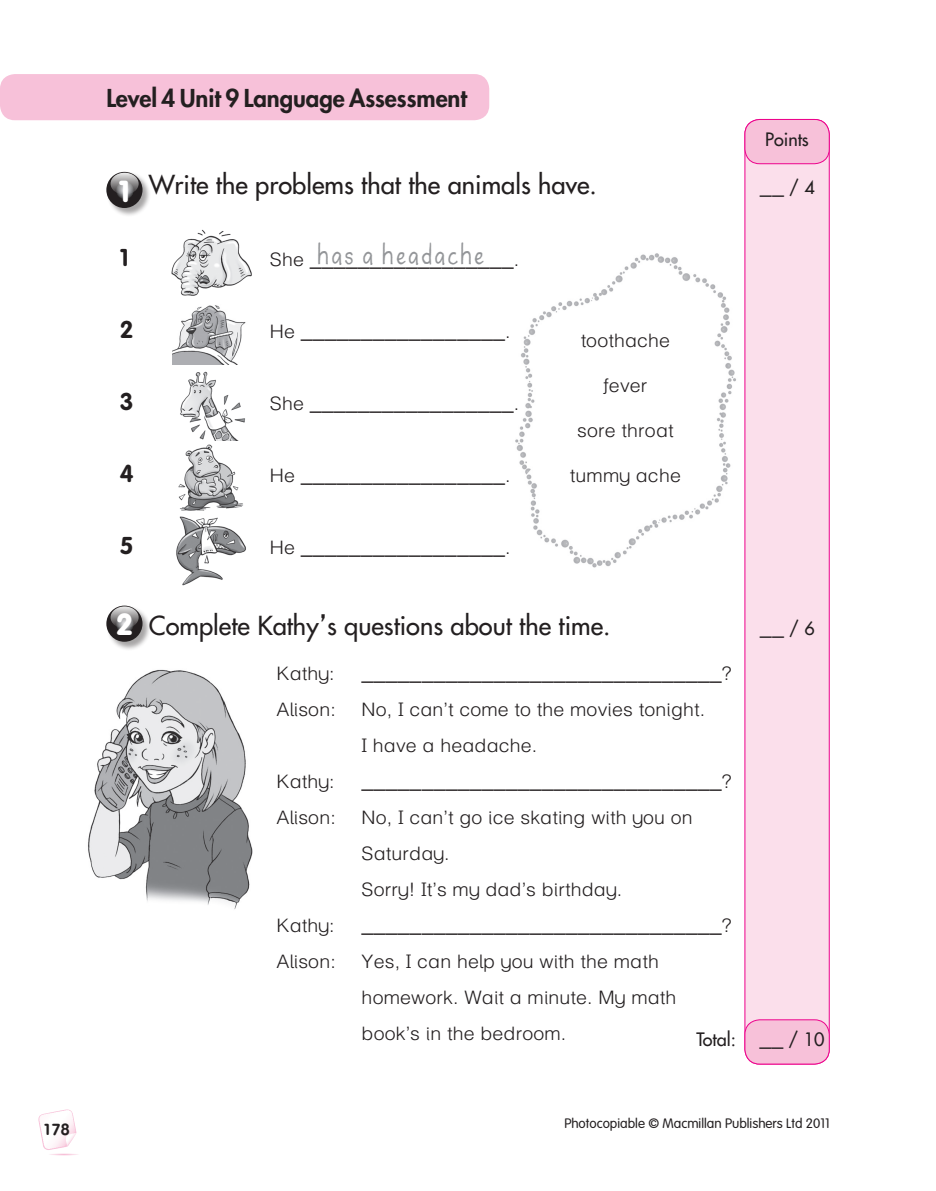
<style>
.page{position:relative;width:936px;height:1191px;background:#fff}
.page>*{position:absolute;margin:0;border:0;box-sizing:border-box;transform-origin:0 0}
.A___Activity_-_full{font:500 43.5px "DKD Infanttext";letter-spacing:.05em;color:#939598;scale:.8 1}
.R___Number{font:900 30px "VAG Rounded Std";color:#fff}
.R___Rubric___after{font:500 25.5px "Futura Std";color:#231f20}
.A___Activity_-_full-2{font:300 24px "Mac Helv Infant";color:#231f20}
.P___prelim_B_Head{font:800 24px "Futura Std";letter-spacing:-.005em;color:#231f20}
.R___Rubric___after-2{font:300 24px "Mac Helv Infant";color:#231f20}
.A___Activity_-_full-3{font:700 24px "VAG Rounded Std";color:#231f20}
.t1{font:24px "PSL Omyim Pro";color:#231f20}
.A___Activity_-_full-4{font:300 18.6px/36px "Mac Helv Infant";letter-spacing:.01em;color:#231f20;scale:1.05 1}
.t2{font:500 18px "Futura Std";letter-spacing:-.005em;color:#231f20}
.t3{font:300 13.5px "VAG Rounded Std";color:#231f20}
.s1{font-family:"Futura Std";font-weight:500;font-size:18px}
.s2{font-size:18.6px}
.s3{font-family:"Syntax Infant";font-weight:400;font-size:30px}
.s4{font-family:"Mac Helv Infant";font-weight:300;font-size:24px}
</style>
<div class="page">
<div style="left:744px;top:119px;width:85px;height:945px;background:#fbdfeb;border-radius:15px"></div>
<div style="left:744px;top:119px;width:85px;height:945px;border:1px solid #ed028c;border-radius:15px"></div>
<div style="left:744px;top:119px;width:85px;height:45px;background:#f7c1d9;border-radius:15px"></div>
<div style="left:744px;top:119px;width:85px;height:45px;border:1px solid #ed028c;border-radius:15px"></div>
<div style="left:744px;top:1019px;width:85px;height:45px;background:#f7c1d9;border-radius:15px"></div>
<div style="left:744px;top:1019px;width:85px;height:45px;border:1px solid #ed028c;border-radius:15px"></div>
<div style="left:0;top:74px;width:489px;height:46px;background:#f7c1d9;border-radius:15px"></div>
<img style="left:38px;top:1109px;width:40px;height:46px">
<img style="left:515px;top:253px;width:221px;height:315px">
<img style="left:171px;top:229px;width:81px;height:67px">
<img style="left:172px;top:305px;width:74px;height:59px">
<img style="left:180px;top:372px;width:65px;height:69px">
<img style="left:178px;top:444px;width:65px;height:67px">
<img style="left:176px;top:516px;width:70px;height:69px">
<img style="left:88px;top:669px;width:165px;height:241px">
<div style="left:106px;top:172px;width:45px;height:45px;background:#231f20;opacity:.4"></div>
<svg style="left:106px;top:172px;width:36px;height:36px"></svg>
<svg style="left:110px;top:173px;width:29px;height:22px"></svg>
<div style="left:106px;top:605px;width:45px;height:46px;background:#231f20;opacity:.4"></div>
<svg style="left:106px;top:605px;width:36px;height:37px"></svg>
<svg style="left:110px;top:606px;width:29px;height:22px"></svg>
<p class="t1" style="left:43px;top:1116px;width:28px">178</p>
<p class="P___prelim_B_Head" style="left:106px;top:83px;width:362px">Level 4 Unit 9 Language Assessment</p>
<p class="t2" style="left:765px;top:128px;width:45px">Points</p>
<p class="R___Number" style="left:120px;top:173px;width:11px">1</p>
<p class="R___Rubric___after" style="left:149px;top:168px;width:449px">Write the problems that the animals have.</p>
<p class="R___Rubric___after-2" style="left:760px;top:170px;width:56px">__ <span class="s1">/ 4</span></p>
<p class="A___Activity_-_full" style="left:317px;top:236px;width:210px">has a headache</p>
<p class="A___Activity_-_full-3" style="left:120px;top:243px;width:10px">1</p>
<p class="A___Activity_-_full-2" style="left:270px;top:242px;width:251px"><span class="s2">She</span> _________________<span class="s2">.</span></p>
<p class="A___Activity_-_full-3" style="left:120px;top:315px;width:15px">2</p>
<p class="A___Activity_-_full-2" style="left:270px;top:314px;width:242px"><span class="s2">He</span> _________________<span class="s2">.</span></p>
<p class="A___Activity_-_full-3" style="left:120px;top:387px;width:15px">3</p>
<p class="A___Activity_-_full-2" style="left:270px;top:386px;width:251px"><span class="s2">She</span> _________________<span class="s2">.</span></p>
<p class="A___Activity_-_full-3" style="left:120px;top:459px;width:15px">4</p>
<p class="A___Activity_-_full-2" style="left:270px;top:458px;width:242px"><span class="s2">He</span> _________________<span class="s2">.</span></p>
<p class="A___Activity_-_full-3" style="left:120px;top:531px;width:15px">5</p>
<p class="A___Activity_-_full-2" style="left:270px;top:530px;width:242px"><span class="s2">He</span> _________________<span class="s2">.</span></p>
<p class="A___Activity_-_full-4" style="left:580px;top:321px;width:87px">toothache</p>
<p class="A___Activity_-_full-4" style="left:603px;top:366px;width:44px">fever</p>
<p class="A___Activity_-_full-4" style="left:577px;top:411px;width:93px">sore throat</p>
<p class="A___Activity_-_full-4" style="left:570px;top:456px;width:107px">tummy ache</p>
<p class="R___Number" style="left:117px;top:606px;width:16px">2</p>
<p class="R___Rubric___after" style="left:149px;top:609px;width:463px">Complete Kathy<span class="s3">’</span>s questions about the time.</p>
<p class="R___Rubric___after-2" style="left:760px;top:611px;width:56px">__ <span class="s1">/ 6</span></p>
<p class="A___Activity_-_full-2" style="left:276px;top:656px;width:456px"><span class="s2">Kathy:</span> ______________________________<span class="s2">?</span></p>
<p class="A___Activity_-_full-4" style="left:276px;top:690px;width:58px">Alison:</p>
<p class="A___Activity_-_full-4" style="left:361px;top:690px;width:329px">No, I can’t come to the movies tonight.</p>
<p class="A___Activity_-_full-4" style="left:361px;top:726px;width:169px">I have a headache.</p>
<p class="A___Activity_-_full-2" style="left:276px;top:764px;width:456px"><span class="s2">Kathy:</span> ______________________________<span class="s2">?</span></p>
<p class="A___Activity_-_full-4" style="left:276px;top:798px;width:58px">Alison:</p>
<p class="A___Activity_-_full-4" style="left:361px;top:798px;width:317px">No, I can’t go ice skating with you on<br>Saturday.</p>
<p class="A___Activity_-_full-4" style="left:361px;top:870px;width:250px">Sorry! It’s my dad’s birthday.</p>
<p class="A___Activity_-_full-2" style="left:276px;top:908px;width:456px"><span class="s2">Kathy:</span> ______________________________<span class="s2">?</span></p>
<p class="A___Activity_-_full-4" style="left:276px;top:942px;width:58px">Alison:</p>
<p class="A___Activity_-_full-4" style="left:361px;top:942px;width:301px">Yes, I can help you with the math homework. Wait a minute. My math book’s in the bedroom.</p>
<p class="t2" style="left:696px;top:1028px;width:130px">Total: <span class="s4">__</span> / 10</p>
<p class="t3" style="left:564px;top:1116px;width:267px">Photocopiable © Macmillan Publishers Ltd 2011</p>
</div>
